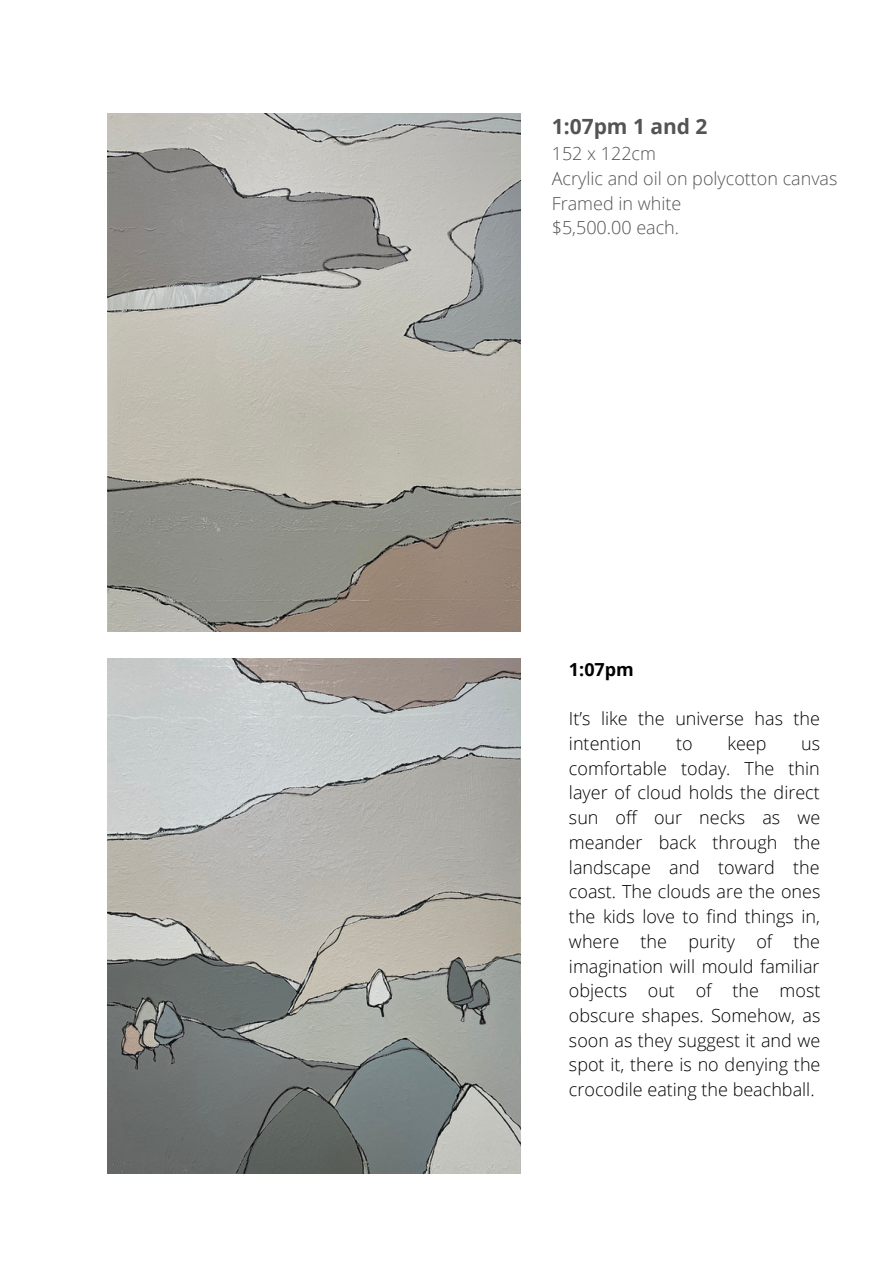
<style>
.page{position:relative;width:893px;height:1264px;background:#fff}
.page>*{position:absolute;margin:0;border:0;box-sizing:border-box;transform-origin:0 0}
.t1{font:700 21px "Open Sans";color:#545454}
.t2{font:300 18px/24.8px "Open Sans";color:#000}
.t3{font:300 18px/24.8px "Open Sans";color:#545454}
.t4{font:700 18px "Open Sans";color:#000}
</style>
<div class="page">
<img style="left:107px;top:658px;width:413px;height:515px">
<img style="left:107px;top:114px;width:413px;height:517px">
<p class="t1" style="left:551px;top:112px;width:157px">1:07pm 1 and 2</p>
<p class="t3" style="left:551px;top:141px;width:287px">152 x 122cm<br>Acrylic and oil on polycotton canvas<br>Framed in white<br>$5,500.00 each.</p>
<p class="t4" style="left:569px;top:656px;width:66px">1:07pm</p>
<p class="t2" style="left:569px;top:705px;width:252px">It’s like the universe has the intention</p>
<p class="t2" style="left:676px;top:730px;width:18px">to</p>
<p class="t2" style="left:727px;top:730px;width:41px">keep</p>
<p class="t2" style="left:569px;top:730px;width:253px;text-align:justify;text-indent:232px">us comfortable today. The thin layer of cloud holds the direct sun off our necks as we meander back through the landscape and toward the coast. The clouds are the ones the kids love to find things in, where the purity of the imagination will mould familiar objects out of the most obscure shapes. Somehow, as soon as they suggest it and we spot it, there is no denying the crocodile eating the beachball.</p>
</div>
